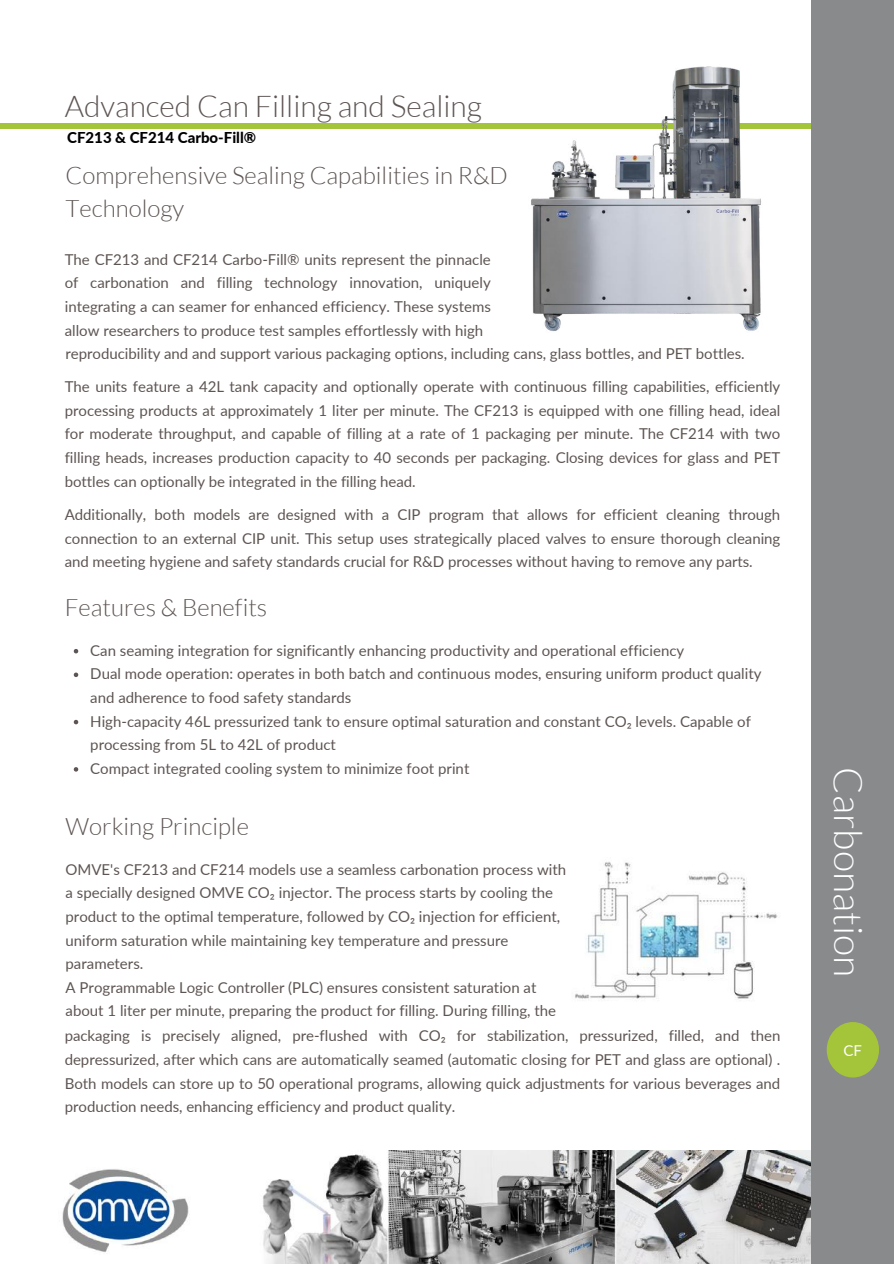
<style>
.page{position:relative;width:894px;height:1264px;background:#fff}
.page>*{position:absolute;margin:0;border:0;box-sizing:border-box;transform-origin:0 0}
.t1{font:300 39px "Lato";color:#fff}
.t2{font:300 30px "Lato";color:#5d5553}
.t3{font:300 24px/32.7px "Lato";color:#5d5553}
.t4{font:15px/23.7px "Lato";color:#5d5553;text-align:justify}
.t5{font:800 15px "Lato";color:#000}
.t6{font:15px "Lato";color:#fff}
</style>
<div class="page">
<div style="left:1px;top:123px;width:892px;height:6px;background:#a4c539"></div>
<img style="left:62px;top:1150px;width:749px;height:113px">
<div style="left:811px;top:0;width:82px;height:1263px;background:#888a8c"></div>
<div style="left:826px;top:1022px;width:52px;height:55px;background:#a4c539;border-radius:50%"></div>
<img style="left:531px;top:66px;width:230px;height:266px">
<svg style="left:74px;top:649px;width:4px;height:4px"></svg>
<svg style="left:74px;top:672px;width:4px;height:5px"></svg>
<svg style="left:74px;top:719px;width:4px;height:5px"></svg>
<svg style="left:74px;top:767px;width:4px;height:4px"></svg>
<img style="left:575px;top:862px;width:203px;height:137px">
<h2 class="t2" style="left:65px;top:87px;width:418px">Advanced Can Filling and Sealing</h2>
<p class="t5" style="left:67px;top:129px;width:190px">CF213 &amp; CF214 Carbo-Fill®</p>
<h3 class="t3" style="left:65px;top:158px;width:443px">Comprehensive Sealing Capabilities in R&amp;D<br>Technology</h3>
<p class="t4" style="left:65px;top:247px;width:427px">The CF213 and CF214 Carbo-Fill® units represent the pinnacle of carbonation and filling technology innovation, uniquely integrating a can seamer for enhanced efficiency. These systems allow researchers to produce test samples effortlessly with high</p>
<p class="t4" style="left:65px;top:341px;width:680px">reproducibility and and support various packaging options, including cans, glass bottles, and PET bottles.</p>
<p class="t4" style="left:65px;top:374px;width:717px">The units feature a 42L tank capacity and optionally operate with continuous filling capabilities, efficiently processing products at approximately 1 liter per minute. The CF213 is equipped with one filling head, ideal for moderate throughput, and capable of filling at a rate of 1 packaging per minute. The CF214 with two filling heads, increases production capacity to 40 seconds per packaging. Closing devices for glass and PET bottles can optionally be integrated in the filling head.</p>
<p class="t4" style="left:65px;top:502px;width:717px">Additionally, both models are designed with a CIP program that allows for efficient cleaning through connection to an external CIP unit. This setup uses strategically placed valves to ensure thorough cleaning and meeting hygiene and safety standards crucial for R&amp;D processes without having to remove any parts.</p>
<h3 class="t3" style="left:65px;top:590px;width:204px">Features &amp; Benefits</h3>
<p class="t4" style="left:90px;top:638px;width:672px;text-align:left">Can seaming integration for significantly enhancing productivity and operational efficiency<br>Dual mode operation: operates in both batch and continuous modes, ensuring uniform product quality and adherence to food safety standards<br>High-capacity 46L pressurized tank to ensure optimal saturation and constant CO₂ levels. Capable of processing from 5L to 42L of product<br>Compact integrated cooling system to minimize foot print</p>
<h3 class="t3" style="left:65px;top:809px;width:185px">Working Principle</h3>
<p class="t4" style="left:65px;top:857px;width:717px;text-align:left">OMVE's CF213 and CF214 models use a seamless carbonation process with<br>a specially designed OMVE CO₂ injector. The process starts by cooling the<br>product to the optimal temperature, followed by CO₂ injection for efficient,<br>uniform saturation while maintaining key temperature and pressure<br>parameters.<br>A Programmable Logic Controller (PLC) ensures consistent saturation at<br>about 1 liter per minute, preparing the product for filling. During filling, the<br>packaging is precisely aligned, pre-flushed with CO₂ for stabilization, pressurized, filled, and then depressurized, after which cans are automatically seamed (automatic closing for PET and glass are optional) .<br>Both models can store up to 50 operational programs, allowing quick adjustments for various beverages and production needs, enhancing efficiency and product quality.</p>
<h1 class="t1" style="left:872px;top:767px;width:211px;rotate:90deg">Carbonation</h1>
<p class="t6" style="left:843px;top:1040px;width:20px">CF</p>
</div>
